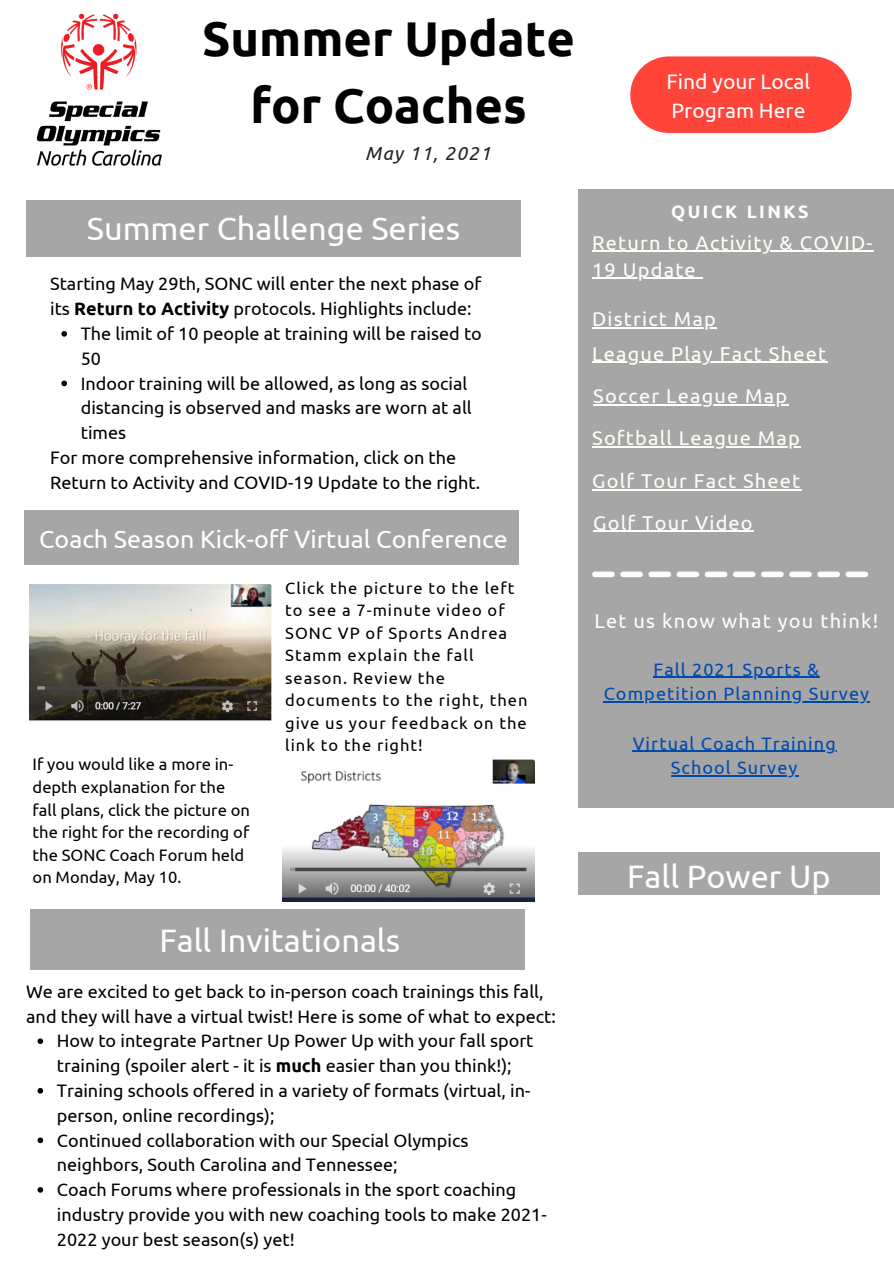
<style>
.page{position:relative;width:894px;height:1264px;background:#fff}
.page>*{position:absolute;margin:0;border:0;box-sizing:border-box;transform-origin:0 0}
.t1{font:700 48.75px/67.5px "Ubuntu";color:#000;text-align:center}
.t2{font:32.4px "Ubuntu";color:#fff}
.t3{font:24.9px "Ubuntu";color:#fff}
.t4{font:700 21.9px "Ubuntu";letter-spacing:.01em;color:#fff}
.t5{font:21px/29.2px "Ubuntu";color:#fff}
.t6{font:19.95px/27px "Ubuntu";letter-spacing:.06em;color:#fffff9}
.t7{font:italic 18.9px "Ubuntu";letter-spacing:.06em;color:#222}
.t8{font:18px/24.8px "Ubuntu";color:#000}
.t9{font:18px/24.8px "Ubuntu";letter-spacing:.06em;color:#004aad;text-align:center}
.t10{font:700 17.85px "Ubuntu";letter-spacing:.14em;color:#fff}
.t11{font:16.5px/22.5px "Ubuntu";letter-spacing:.06em;color:#000}
.t12{font:16.5px/22.5px "Ubuntu";color:#000}
.s1{font-weight:700}
</style>
<div class="page">
<div style="left:578px;top:189px;width:315px;height:618px;background:#a6a6a6"></div>
<img style="left:30px;top:584px;width:242px;height:137px">
<svg style="left:630px;top:56px;width:220px;height:77px;background:#ff5249"></svg>
<img style="left:36px;top:13px;width:126px;height:153px">
<div style="left:26px;top:200px;width:494px;height:56px;background:#a6a6a6"></div>
<div style="left:25px;top:510px;width:494px;height:55px;background:#a6a6a6"></div>
<div style="left:30px;top:909px;width:494px;height:60px;background:#a6a6a6"></div>
<svg style="left:37px;top:1038px;width:6px;height:6px"></svg>
<svg style="left:37px;top:1088px;width:6px;height:5px"></svg>
<svg style="left:37px;top:1137px;width:6px;height:6px"></svg>
<svg style="left:37px;top:1187px;width:6px;height:5px"></svg>
<svg style="left:592px;top:571px;width:275px;height:6px"></svg>
<img style="left:282px;top:759px;width:252px;height:142px">
<svg style="left:61px;top:331px;width:6px;height:6px"></svg>
<svg style="left:61px;top:380px;width:6px;height:6px"></svg>
<hr style="left:592px;top:251px;width:281px;height:1px;background:#fffff9">
<hr style="left:592px;top:278px;width:104px;height:1px;background:#fffff9">
<hr style="left:592px;top:327px;width:124px;height:1px;background:#fffff9">
<hr style="left:632px;top:750px;width:204px;height:1px;background:#004aad">
<hr style="left:670px;top:775px;width:128px;height:1px;background:#004aad">
<hr style="left:592px;top:362px;width:235px;height:1px;background:#fffff9">
<hr style="left:593px;top:404px;width:195px;height:1px;background:#fffff9">
<hr style="left:592px;top:446px;width:208px;height:2px;background:#fffff9">
<hr style="left:592px;top:489px;width:209px;height:1px;background:#fffff9">
<hr style="left:593px;top:531px;width:160px;height:1px;background:#fffff9">
<hr style="left:653px;top:676px;width:167px;height:1px;background:#004aad">
<hr style="left:603px;top:701px;width:266px;height:1px;background:#004aad">
<div style="left:578px;top:852px;width:301px;height:42px;background:#a6a6a6"></div>
<p class="t1" style="left:202px;top:4px;width:374px">Summer Update for Coaches</p>
<p class="t7" style="left:365px;top:143px;width:127px">May 11, 2021</p>
<p class="t2" style="left:87px;top:210px;width:375px">Summer Challenge Series</p>
<p class="t4" style="left:120px;top:226px;width:262px">SOFTBALL AND SOCCER</p>
<p class="t8" style="left:50px;top:271px;width:432px">Starting May 29th, SONC will enter the next phase of its <span class="s1">Return to Activity</span> protocols. Highlights include:</p>
<p class="t8" style="left:81px;top:321px;width:402px">The limit of 10 people at training will be raised to<br>50</p>
<p class="t8" style="left:81px;top:370px;width:392px">Indoor training will be allowed, as long as social distancing is observed and masks are worn at all times</p>
<p class="t8" style="left:50px;top:445px;width:431px">For more comprehensive information, click on the<br>Return to Activity and COVID-19 Update to the right.</p>
<p class="t3" style="left:39px;top:524px;width:470px">Coach Season Kick-off Virtual Conference</p>
<p class="t12" style="left:33px;top:753px;width:219px">If you would like a more in&shy;depth explanation for the fall plans, click the picture on the right for the recording of the SONC Coach Forum held on Monday, May 10.</p>
<p class="t11" style="left:285px;top:576px;width:244px">Click the picture to the left to see a 7-minute video of<br>SONC VP of Sports Andrea<br>Stamm explain the fall season. Review the documents to the right, then give us your feedback on the link to the right!</p>
<p class="t2" style="left:159px;top:921px;width:242px">Fall Invitationals</p>
<p class="t8" style="left:26px;top:978px;width:531px">We are excited to get back to in-person coach trainings this fall, and they will have a virtual twist! Here is some of what to expect:</p>
<p class="t8" style="left:57px;top:1028px;width:478px">How to integrate Partner Up Power Up with your fall sport training (spoiler alert - it is <span class="s1">much</span> easier than you think!);</p>
<p class="t8" style="left:57px;top:1077px;width:475px">Training schools offered in a variety of formats (virtual, in&shy;person, online recordings);</p>
<p class="t8" style="left:57px;top:1127px;width:413px">Continued collaboration with our Special Olympics neighbors, South Carolina and Tennessee;</p>
<p class="t8" style="left:57px;top:1176px;width:491px">Coach Forums where professionals in the sport coaching industry provide you with new coaching tools to make 2021-<br>2022 your best season(s) yet!</p>
<p class="t5" style="left:666px;top:66px;width:145px">Find your Local<br>Program Here</p>
<p class="t10" style="left:670px;top:202px;width:139px">QUICK LINKS</p>
<p class="t6" style="left:592px;top:228px;width:282px">Return to Activity &amp; COVID-<br>19 Update</p>
<p class="t6" style="left:592px;top:305px;width:125px">District Map</p>
<p class="t6" style="left:592px;top:339px;width:235px">League Play Fact Sheet</p>
<p class="t6" style="left:593px;top:382px;width:195px">Soccer League Map</p>
<p class="t6" style="left:592px;top:424px;width:209px">Softball League Map</p>
<p class="t6" style="left:592px;top:467px;width:209px">Golf Tour Fact Sheet</p>
<p class="t6" style="left:593px;top:509px;width:161px">Golf Tour Video</p>
<p class="t6" style="left:594px;top:607px;width:285px">Let us know what you think!</p>
<p class="t9" style="left:603px;top:656px;width:267px">Fall 2021 Sports &amp;<br>Competition Planning Survey</p>
<p class="t9" style="left:632px;top:730px;width:204px">Virtual Coach Training<br>School Survey</p>
<p class="t2" style="left:627px;top:857px;width:205px">Fall Power Up</p>
</div>
